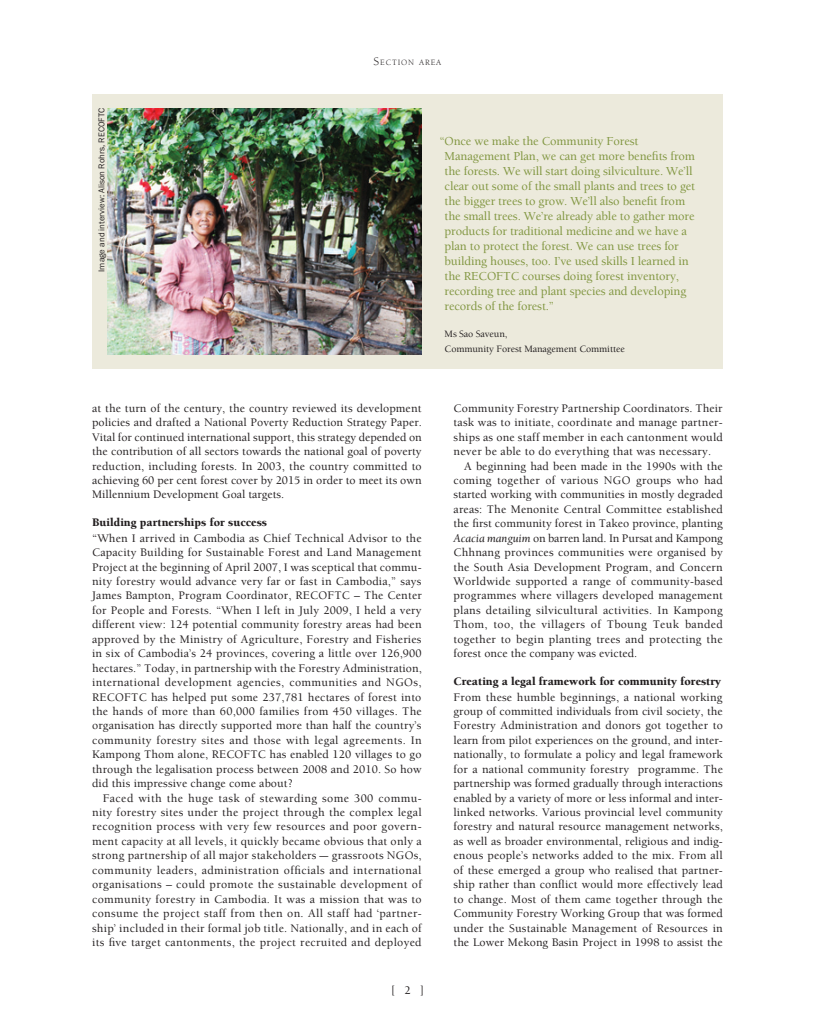
<style>
.page{position:relative;width:815px;height:1028px;background:#fff}
.page>*{position:absolute;margin:0;border:0;box-sizing:border-box;transform-origin:0 0}
.RW_body_indent{font:500 12.5px/15px "Berkeley LT";letter-spacing:-.01em;color:#80953f}
.RW_First_para{font:500 11.88px/14.4px "Berkeley LT";letter-spacing:.01em;color:#231f20;text-align:justify}
.RW_body_indent-2{font:500 11.88px/14.4px "Berkeley LT";letter-spacing:.02em;color:#231f20;text-align:justify}
.RW_Subhead{font:900 11.88px "Berkeley LT";color:#231f20}
.RW_body_indent-3{font:500 10px/15px "Berkeley LT";letter-spacing:-.01em;color:#231f20}
.RW-credit_source{font:8.75px "Franklin Got T";color:#231f20}
.RW_Section_area{font:8.38px "Berkeley LT";letter-spacing:.105em;color:#231f20}
.s1{font-size:11.88px}
.s2{font-weight:400;font-style:italic}
</style>
<div class="page">
<div style="left:92px;top:94px;width:631px;height:274px;background:#eceadc"></div>
<img style="left:107px;top:109px;width:315px;height:245px">
<p class="RW-credit_source" style="left:97px;top:272px;width:165px;rotate:-90deg">Image and interview: Alison Rohrs, RECOFTC</p>
<p class="RW_Section_area" style="left:374px;top:58px;width:69px"><span class="s1">S</span>ECTION AREA</p>
<p class="RW_body_indent" style="left:445px;top:133px;width:252px;text-indent:-5px">“Once we make the Community Forest Management Plan, we can get more benefits from the forests. We will start doing silviculture. We’ll clear out some of the small plants and trees to get the bigger trees to grow. We’ll also benefit from the small trees. We’re already able to gather more products for traditional medicine and we have a plan to protect the forest. We can use trees for building houses, too. I’ve used skills I learned in the RECOFTC courses doing forest inventory, recording tree and plant species and developing records of the forest.”</p>
<p class="RW_body_indent-3" style="left:445px;top:326px;width:182px">Ms Sao Saveun,<br>Community Forest Management Committee</p>
<p class="RW_body_indent-2" style="left:92px;top:401px;width:331px">at the turn of the century, the country reviewed its development policies and drafted a National Poverty Reduction Strategy Paper.<br>Vital for continued international support, this strategy depended on the contribution of all sectors towards the national goal of poverty reduction, including forests. In 2003, the country committed to achieving 60 per cent forest cover by 2015 in order to meet its own Millennium Development Goal targets.</p>
<p class="RW_Subhead" style="left:92px;top:516px;width:177px">Building partnerships for success</p>
<p class="RW_First_para" style="left:92px;top:531px;width:331px">“When I arrived in Cambodia as Chief Technical Advisor to the Capacity Building for Sustainable Forest and Land Management Project at the beginning of April 2007, I was sceptical that commu&shy;nity forestry would advance very far or fast in Cambodia,” says James Bampton, Program Coordinator, RECOFTC – The Center for People and Forests. “When I left in July 2009, I held a very different view: 124 potential community forestry areas had been approved by the Ministry of Agriculture, Forestry and Fisheries in six of Cambodia’s 24 provinces, covering a little over 126,900 hectares.” Today, in partnership with the Forestry Administration, international development agencies, communities and NGOs, RECOFTC has helped put some 237,781 hectares of forest into the hands of more than 60,000 families from 450 villages. The organisation has directly supported more than half the country’s community forestry sites and those with legal agreements. In Kampong Thom alone, RECOFTC has enabled 120 villages to go through the legalisation process between 2008 and 2010. So how did this impressive change come about?</p>
<p class="RW_body_indent-2" style="left:92px;top:791px;width:331px;text-indent:11px">Faced with the huge task of stewarding some 300 commu&shy;nity forestry sites under the project through the complex legal recognition process with very few resources and poor govern&shy;ment capacity at all levels, it quickly became obvious that only a strong partnership of all major stakeholders – grassroots NGOs, community leaders, administration officials and international organisations – could promote the sustainable development of community forestry in Cambodia. It was a mission that was to consume the project staff from then on. All staff had ‘partner&shy;ship’ included in their formal job title. Nationally, and in each of its five target cantonments, the project recruited and deployed</p>
<p class="RW_First_para" style="left:391px;top:983px;width:6px">[</p>
<p class="RW_First_para" style="left:420px;top:983px;width:6px">]</p>
<p class="RW_First_para" style="left:404px;top:983px;width:8px">2</p>
<p class="RW_body_indent-2" style="left:454px;top:401px;width:271px">Community Forestry Partnership Coordinators. Their task was to initiate, coordinate and manage partner&shy;ships as one staff member in each cantonment would never be able to do everything that was necessary.</p>
<p class="RW_body_indent-2" style="left:454px;top:459px;width:271px;text-indent:11px">A beginning had been made in the 1990s with the coming together of various NGO groups who had started working with communities in mostly degraded areas: The Menonite Central Committee established the first community forest in Takeo province, planting <span class="s2">Acacia manguim</span> on barren land. In Pursat and Kampong Chhnang provinces communities were organised by the South Asia Development Program, and Concern Worldwide supported a range of community-based programmes where villagers developed management plans detailing silvicultural activities. In Kampong Thom, too, the villagers of Tboung Teuk banded together to begin planting trees and protecting the forest once the company was evicted.</p>
<p class="RW_Subhead" style="left:454px;top:674px;width:269px">Creating a legal framework for community forestry</p>
<p class="RW_First_para" style="left:454px;top:690px;width:271px">From these humble beginnings, a national working group of committed individuals from civil society, the Forestry Administration and donors got together to learn from pilot experiences on the ground, and inter&shy;nationally, to formulate a policy and legal framework for a national community forestry programme. The partnership was formed gradually through interactions enabled by a variety of more or less informal and inter&shy;linked networks. Various provincial level community forestry and natural resource management networks, as well as broader environmental, religious and indig&shy;enous people’s networks added to the mix. From all of these emerged a group who realised that partner&shy;ship rather than conflict would more effectively lead to change. Most of them came together through the Community Forestry Working Group that was formed under the Sustainable Management of Resources in the Lower Mekong Basin Project in 1998 to assist the</p>
</div>
